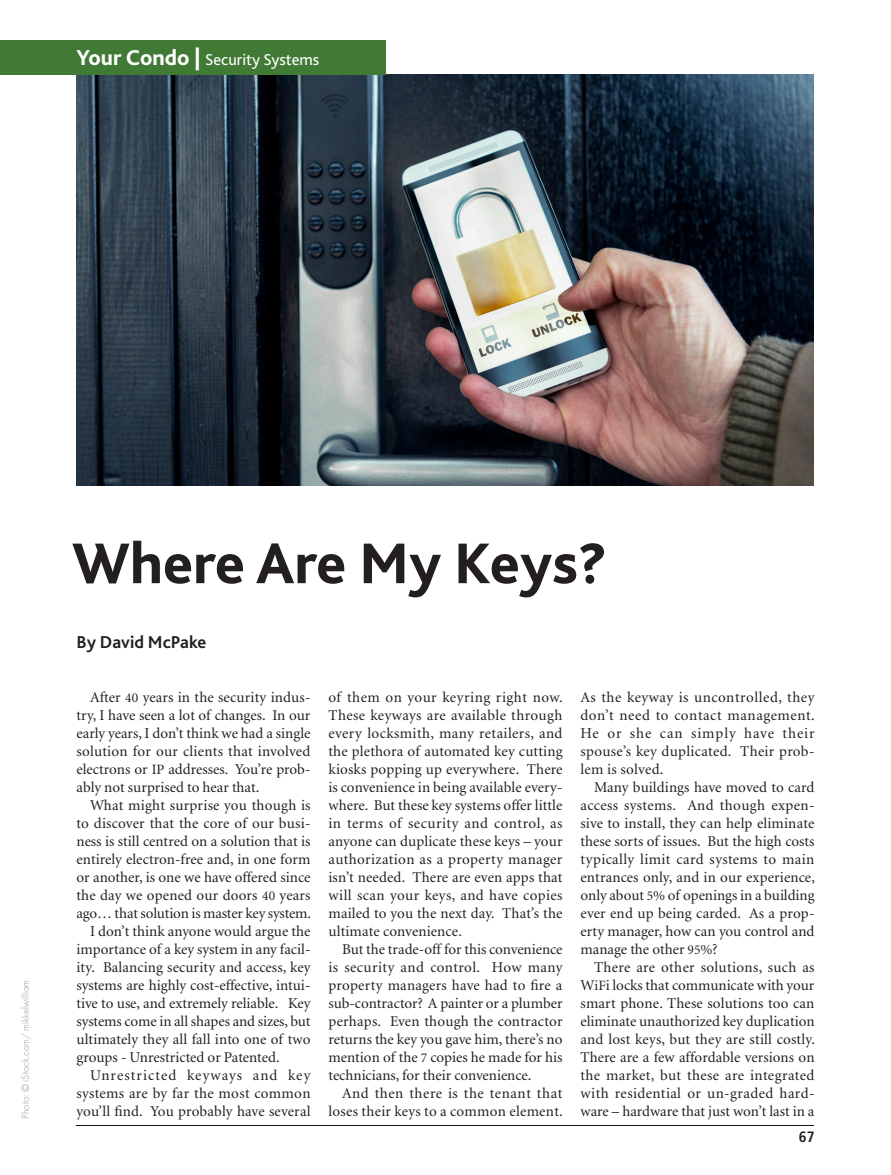
<style>
.page{position:relative;width:891px;height:1175px;background:#fff}
.page>*{position:absolute;margin:0;border:0;box-sizing:border-box;transform-origin:0 0}
.YOUR_CONDO_TITLE{font:800 60px "Bliss 2";color:#231f20}
.BYLINE{font:700 18px "Bliss 2";color:#231f20}
.t1{font:16.5px "Bliss 2";color:#fff}
.Body_Text{font:15px/18px "Minion";letter-spacing:.005em;color:#231f20;text-align:justify}
.t2{font:700 condensed 15px "Frutiger LT Std";color:#231f20}
.PHOTO_CREDIT{font:300 10.5px "Futura T";color:#939598}
.s1{font-weight:800;font-size:22.5px}
.s2{font-size:13.5px}
.s3{font-size:14.25px}
</style>
<div class="page">
<hr style="left:75px;top:1123px;width:741px;height:3px;background:#231f20;opacity:.5">
<img style="left:76px;top:74px;width:738px;height:412px">
<div style="left:0;top:40px;width:386px;height:35px;background:#417a35"></div>
<p class="t1" style="left:76px;top:49px;width:244px"><span class="s1">Your Condo |</span> Security Systems</p>
<p class="PHOTO_CREDIT" style="left:19px;top:1118px;width:140px;rotate:-90deg">Photo: © iStock.com/ mikkelwilliam</p>
<p class="YOUR_CONDO_TITLE" style="left:72px;top:526px;width:537px">Where Are My Keys?</p>
<p class="BYLINE" style="left:76px;top:630px;width:132px">By David McPake</p>
<p class="Body_Text" style="left:76px;top:689px;width:236px;text-indent:14px">After <span class="s2">40</span> years in the security indus&shy;try, I have seen a lot of changes. In our early years, I don’t think we had a single solution for our clients that involved electrons or <span class="s3">IP</span> addresses. You’re prob&shy;ably not surprised to hear that.</p>
<p class="Body_Text" style="left:76px;top:797px;width:236px;text-indent:14px">What might surprise you though is to discover that the core of our busi&shy;ness is still centred on a solution that is entirely electron-free and, in one form or another, is one we have offered since the day we opened our doors <span class="s2">40</span> years ago… that solution is master key system.</p>
<p class="Body_Text" style="left:76px;top:923px;width:236px;text-indent:14px">I don’t think anyone would argue the importance of a key system in any facil&shy;ity. Balancing security and access, key systems are highly cost-effective, intui&shy;tive to use, and extremely reliable. Key systems come in all shapes and sizes, but ultimately they all fall into one of two groups - Unrestricted or Patented.</p>
<p class="Body_Text" style="left:76px;top:1067px;width:236px;text-indent:14px">Unrestricted keyways and key systems are by far the most common you’ll find. You probably have several</p>
<p class="Body_Text" style="left:328px;top:689px;width:236px">of them on your keyring right now.<br>These keyways are available through every locksmith, many retailers, and the plethora of automated key cutting kiosks popping up everywhere. There is convenience in being available every&shy;where. But these key systems offer little in terms of security and control, as anyone can duplicate these keys – your authorization as a property manager isn’t needed. There are even apps that will scan your keys, and have copies mailed to you the next day. That’s the ultimate convenience.</p>
<p class="Body_Text" style="left:328px;top:941px;width:236px;text-indent:14px">But the trade-off for this convenience is security and control. How many property managers have had to fire a sub-contractor? A painter or a plumber perhaps. Even though the contractor returns the key you gave him, there’s no mention of the <span class="s2">7</span> copies he made for his technicians, for their convenience.</p>
<p class="Body_Text" style="left:328px;top:1085px;width:236px;text-align:right">And then there is the tenant that loses their keys to a common element.</p>
<p class="Body_Text" style="left:580px;top:689px;width:236px">As the keyway is uncontrolled, they don’t need to contact management.<br>He or she can simply have their spouse’s key duplicated. Their prob&shy;lem is solved.</p>
<p class="Body_Text" style="left:580px;top:779px;width:236px;text-indent:14px">Many buildings have moved to card access systems. And though expen&shy;sive to install, they can help eliminate these sorts of issues. But the high costs typically limit card systems to main entrances only, and in our experience, only about <span class="s2">5</span><span class="s3">%</span> of openings in a building ever end up being carded. As a prop&shy;erty manager, how can you control and manage the other <span class="s2">95</span><span class="s3">%</span>?</p>
<p class="Body_Text" style="left:580px;top:959px;width:236px;text-indent:14px">There are other solutions, such as W<span class="s3">iF</span>i locks that communicate with your smart phone. These solutions too can eliminate unauthorized key duplication and lost keys, but they are still costly.<br>There are a few affordable versions on the market, but these are integrated with residential or un-graded hard&shy;ware – hardware that just won’t last in a</p>
<p class="t2" style="left:799px;top:1127px;width:17px">67</p>
</div>
